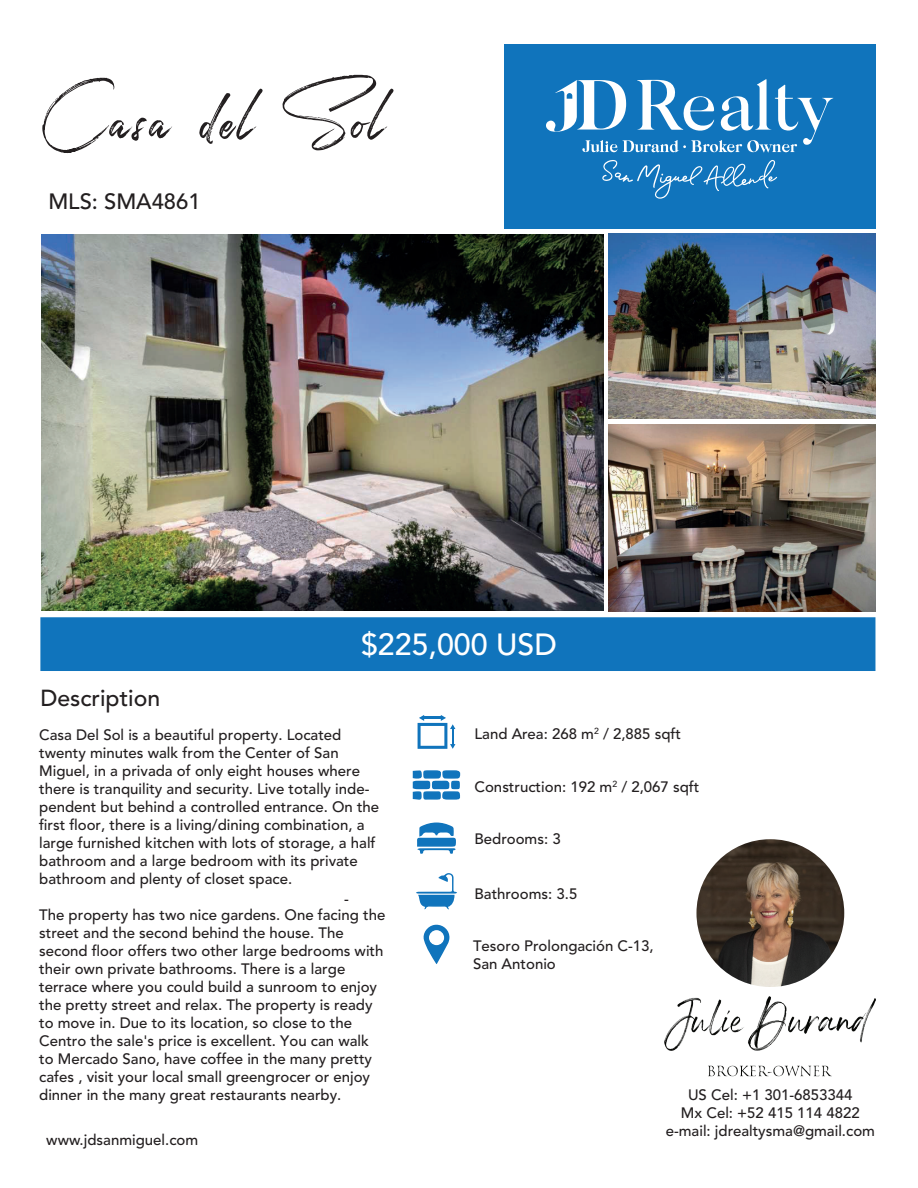
<style>
.page{position:relative;width:918px;height:1188px;background:#fff}
.page>*{position:absolute;margin:0;border:0;box-sizing:border-box;transform-origin:0 0}
.t1{font:105px "Joyful";letter-spacing:.035em;color:#231f20}
.t2{font:500 30.45px "Avenir LT Std";color:#fff}
.t3{font:500 23.1px "Avenir LT Std";color:#231f20}
.t4{font:500 22.05px "Avenir LT Std";color:#231f20}
.t5{font:500 15px/18px "Avenir LT Std";color:#231f20}
</style>
<div class="page">
<img style="left:609px;top:424px;width:266px;height:188px">
<div style="left:504px;top:44px;width:371px;height:184px;background:#1074bc"></div>
<svg style="left:602px;top:160px;width:175px;height:39px"></svg>
<svg style="left:546px;top:79px;width:287px;height:74px"></svg>
<img style="left:41px;top:234px;width:562px;height:377px">
<img style="left:609px;top:234px;width:266px;height:184px">
<div style="left:40px;top:617px;width:835px;height:54px;background:#1074bc"></div>
<svg style="left:413px;top:770px;width:48px;height:30px"></svg>
<svg style="left:418px;top:715px;width:37px;height:34px"></svg>
<svg style="left:417px;top:823px;width:39px;height:31px"></svg>
<svg style="left:416px;top:873px;width:41px;height:36px"></svg>
<svg style="left:423px;top:925px;width:27px;height:39px"></svg>
<img style="left:696px;top:839px;width:148px;height:148px;border-radius:74px">
<img style="left:665px;top:997px;width:211px;height:79px">
<h1 class="t1" style="left:47px;top:54px;width:339px">Casa del Sol</h1>
<h3 class="t4" style="left:48px;top:188px;width:154px">MLS: SMA4861</h3>
<h3 class="t3" style="left:40px;top:685px;width:121px">Description</h3>
<h2 class="t2" style="left:361px;top:627px;width:197px">$225,000 USD</h2>
<p class="t5" style="left:39px;top:726px;width:342px">Casa Del Sol is a beautiful property. Located twenty minutes walk from the Center of San Miguel, in a privada of only eight houses where there is tranquility and security. Live totally inde&shy;pendent but behind a controlled entrance. On the first floor, there is a living/dining combination, a large furnished kitchen with lots of storage, a half bathroom and a large bedroom with its private bathroom and plenty of closet space.</p>
<p class="t5" style="left:39px;top:906px;width:348px">The property has two nice gardens. One facing the street and the second behind the house. The second floor offers two other large bedrooms with their own private bathrooms. There is a large terrace where you could build a sunroom to enjoy the pretty street and relax. The property is ready to move in. Due to its location, so close to the Centro the sale's price is excellent. You can walk to Mercado Sano, have coffee in the many pretty cafes , visit your local small greengrocer or enjoy dinner in the many great restaurants nearby.</p>
<p class="t5" style="left:344px;top:891px;width:6px">-</p>
<p class="t5" style="left:46px;top:1131px;width:153px">www.jdsanmiguel.com</p>
<p class="t5" style="left:475px;top:725px;width:208px">Land Area: 268 m<sup>2</sup> / 2,885 sqft</p>
<p class="t5" style="left:475px;top:778px;width:226px">Construction: 192 m<sup>2</sup> / 2,067 sqft</p>
<p class="t5" style="left:475px;top:831px;width:88px">Bedrooms: 3</p>
<p class="t5" style="left:475px;top:885px;width:104px">Bathrooms: 3.5</p>
<p class="t5" style="left:473px;top:937px;width:182px">Tesoro Prolongación C-13,<br>San Antonio</p>
<p class="t5" style="left:666px;top:1086px;width:211px;text-align:center">US Cel: +1 301-6853344<br>Mx Cel: +52 415 114 4822 e-mail: jdrealtysma@gmail.com</p>
</div>
